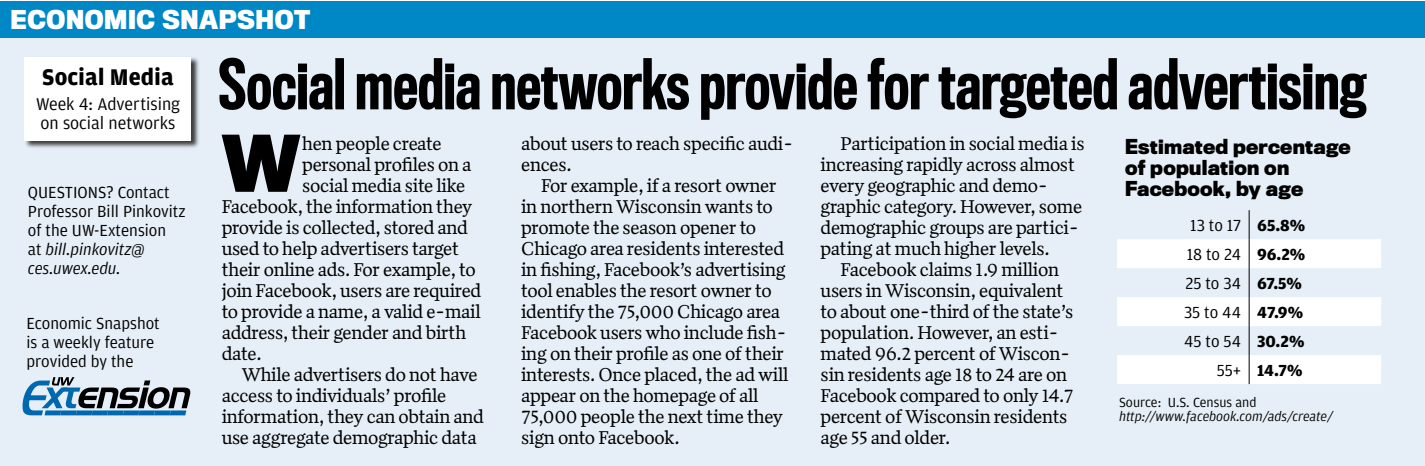
<style>
.page{position:relative;width:1425px;height:466px;background:#fff}
.page>*{position:absolute;margin:0;border:0;box-sizing:border-box;transform-origin:0 0}
.t1{font:700 72px "Titling Gothic FB Narrow";color:#000}
.t2{font:500 64px "Titling Gothic FB Comp";color:#000}
.t3{font:700 24px "Titling Gothic FB Narrow";letter-spacing:.025em;color:#fff}
.t4{font:700 24px "Amplitude";color:#000}
.t5{font:19px/21px "Quiosco Two LF";letter-spacing:-.015em;color:#000}
.t6{font:700 19px/21px "Titling Gothic FB Narrow";letter-spacing:.01em;color:#000}
.t7{font:18px/19px "Amplitude";color:#000}
.t8{font:17px/19px "Amplitude";color:#000}
.t9{font:italic 14px "Amplitude";color:#000}
.t10{font:14px "Amplitude";letter-spacing:-.005em;color:#000}
.s1{font-style:italic}
.s2{font-weight:700}
</style>
<div class="page">
<div style="left:1px;top:23px;width:1423px;height:442px;background:#e6eff7"></div>
<div style="left:1px;top:1px;width:1423px;height:36px;background:#0088c6"></div>
<svg style="left:22px;top:377px;width:169px;height:38px"></svg>
<div style="left:23px;top:55px;width:177px;height:94px;background:#000;opacity:.75"></div>
<div style="left:25px;top:57px;width:166px;height:83px;background:#fff"></div>
<svg style="left:1117px;top:239px;width:264px;height:144px;fill:#fff"></svg>
<svg style="left:1248px;top:210px;width:1px;height:173px"></svg>
<p class="t3" style="left:11px;top:5px;width:301px">ECONOMIC SNAPSHOT</p>
<p class="t4" style="left:42px;top:63px;width:133px">Social Media</p>
<p class="t7" style="left:36px;top:94px;width:145px">Week 4: Advertising on social networks</p>
<p class="t8" style="left:28px;top:183px;width:159px">Questions? Contact<br>Professor Bill Pinkovitz of the UW-Extension<br>at <span class="s1">bill.pinkovitz@ ces.uwex.edu.</span></p>
<p class="t8" style="left:27px;top:313px;width:135px">Economic Snapshot is a weekly feature provided by the</p>
<h2 class="t2" style="left:219px;top:45px;width:1149px">Social media networks provide for targeted advertising</h2>
<p class="t6" style="left:1125px;top:136px;width:227px">Estimated percentage of population on<br>Facebook, by age</p>
<p class="t8" style="left:1183px;top:211px;width:123px;line-height:29px;text-align:right">13 to 17 <span class="s2">65.8%<br></span>18 to 24 <span class="s2">96.2%<br></span>25 to 34 <span class="s2">67.5%<br></span>35 to 44 <span class="s2">47.9%<br></span>45 to 54 <span class="s2">30.2%<br></span>55+ <span class="s2">14.7%</span></p>
<p class="t10" style="left:1119px;top:394px;width:139px">Source: U .S. Census and</p>
<p class="t9" style="left:1119px;top:408px;width:215px">http://www.facebook.com/ads/create/</p>
<h1 class="t1" style="left:222px;top:119px;width:80px">W</h1>
<p class="t5" style="left:302px;top:132px;width:141px">hen people create</p>
<p class="t5" style="left:521px;top:132px;width:273px">about users to reach specific audi&shy;ences.</p>
<p class="t5" style="left:521px;top:174px;width:269px;text-indent:20px">For example, if a resort owner in northern Wisconsin wants to promote the season opener to<br>Chicago area residents interested in fishing, Facebook’s advertising tool enables the resort owner to identify the 75,000 Chicago area<br>Facebook users who include fish&shy;ing on their profile as one of their interests. Once placed, the ad will appear on the homepage of all<br>75,000 people the next time they sign onto Facebook.</p>
<p class="t5" style="left:820px;top:132px;width:265px;text-indent:20px">Participation in social media is increasing rapidly across almost every geographic and demo&shy;graphic category. However, some demographic groups are partici&shy;pating at much higher levels.</p>
<p class="t5" style="left:820px;top:258px;width:254px;text-indent:20px">Facebook claims 1.9 million users in Wisconsin, equivalent to about one-third of the state’s population. However, an esti&shy;mated 96.2 percent of Wiscon&shy;sin residents age 18 to 24 are on<br>Facebook compared to only 14.7 percent of Wisconsin residents age 55 and older.</p>
<p class="t5" style="left:302px;top:153px;width:171px">personal profiles on a</p>
<p class="t5" style="left:302px;top:174px;width:164px">social media site like</p>
<p class="t5" style="left:222px;top:195px;width:252px">Facebook, the information they</p>
<p class="t5" style="left:222px;top:216px;width:248px">provide is collected, stored and</p>
<p class="t5" style="left:222px;top:237px;width:239px">used to help advertisers target</p>
<p class="t5" style="left:222px;top:258px;width:256px">their online ads. For example, to</p>
<p class="t5" style="left:222px;top:279px;width:261px">join Facebook, users are required</p>
<p class="t5" style="left:222px;top:300px;width:260px">to provide a name, a valid e-mail</p>
<p class="t5" style="left:222px;top:321px;width:246px">address, their gender and birth</p>
<p class="t5" style="left:222px;top:342px;width:42px">date.</p>
<p class="t5" style="left:242px;top:363px;width:237px">While advertisers do not have</p>
<p class="t5" style="left:222px;top:384px;width:226px">access to individuals’ profile</p>
<p class="t5" style="left:222px;top:405px;width:264px">information, they can obtain and</p>
<p class="t5" style="left:222px;top:426px;width:256px">use aggregate demographic data</p>
</div>
